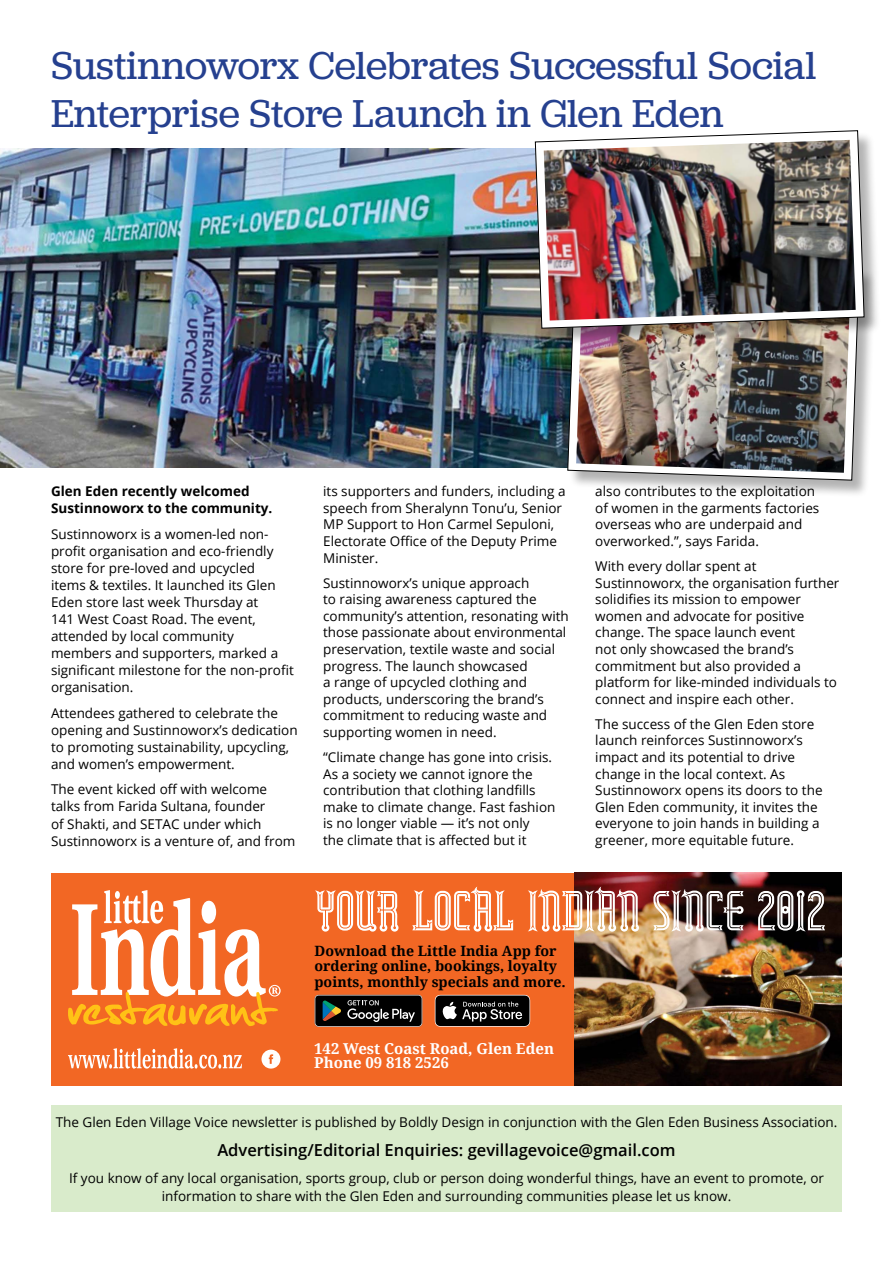
<style>
.page{position:relative;width:893px;height:1263px;background:#fff}
.page>*{position:absolute;margin:0;border:0;box-sizing:border-box;transform-origin:0 0}
.t1{font:51.3px "Rubaiyat Engraved";letter-spacing:.005em;color:#fff}
.t2{font:40.5px/48px "Jubilat";letter-spacing:-.005em;color:#25408f}
.t3{font:600 16.5px "Open Sans";color:#000}
.t4{font:700 15px/14.7px "Droid Serif";color:#fff}
.t5{font:700 14.25px/15.6px "Droid Serif";color:#000}
.t6{font:13.5px/16.6px "Open Sans";color:#000}
.t7{font:700 13.5px/17.1px "Open Sans";color:#000}
</style>
<div class="page">
<img style="left:0;top:148px;width:567px;height:320px">
<div style="left:51px;top:1106px;width:791px;height:106px;background:#d9ebcb"></div>
<div style="left:569px;top:259px;width:307px;height:238px;background:#000;opacity:.3"></div>
<svg style="left:567px;top:346px;width:293px;height:135px"></svg>
<img style="left:576px;top:346px;width:275px;height:127px">
<div style="left:51px;top:873px;width:791px;height:213px;background:#f26724"></div>
<svg style="left:68px;top:890px;width:213px;height:136px"></svg>
<svg style="left:68px;top:1048px;width:174px;height:20px"></svg>
<svg style="left:261px;top:1050px;width:19px;height:18px"></svg>
<img style="left:575px;top:873px;width:267px;height:212px">
<svg style="left:435px;top:995px;width:95px;height:32px;background:#363433"></svg>
<svg style="left:315px;top:995px;width:107px;height:32px;background:#2a2b29"></svg>
<div style="left:536px;top:131px;width:345px;height:215px;background:#000;opacity:.3"></div>
<img style="left:535px;top:130px;width:330px;height:199px">
<img style="left:544px;top:140px;width:312px;height:181px">
<h2 class="t2" style="left:51px;top:41px;width:767px">Sustinnoworx Celebrates Successful Social<br>Enterprise Store Launch in Glen Eden</h2>
<p class="t7" style="left:51px;top:482px;width:223px">Glen Eden recently welcomed<br>Sustinnoworx to the community.</p>
<p class="t6" style="left:51px;top:525px;width:244px;line-height:17.1px">Sustinnoworx is a women-led non&shy;profit organisation and eco-friendly store for pre-loved and upcycled<br>items &amp; textiles. It launched its Glen<br>Eden store last week Thursday at<br>141 West Coast Road. The event, attended by local community members and supporters, marked a significant milestone for the non-profit organisation.</p>
<p class="t6" style="left:51px;top:704px;width:248px;line-height:17.1px">Attendees gathered to celebrate the opening and Sustinnoworx’s dedication to promoting sustainability, upcycling, and women’s empowerment.</p>
<p class="t6" style="left:51px;top:781px;width:246px;line-height:17.1px">The event kicked off with welcome talks from Farida Sultana, founder<br>of Shakti, and SETAC under which Sustinnoworx is a venture of, and from</p>
<p class="t6" style="left:323px;top:483px;width:244px">its supporters and funders, including a speech from Sheralynn Tonu’u, Senior<br>MP Support to Hon Carmel Sepuloni,<br>Electorate Office of the Deputy Prime<br>Minister.</p>
<p class="t6" style="left:323px;top:574px;width:247px">Sustinnoworx’s unique approach<br>to raising awareness captured the community’s attention, resonating with those passionate about environmental preservation, textile waste and social progress. The launch showcased<br>a range of upcycled clothing and products, underscoring the brand’s commitment to reducing waste and supporting women in need.</p>
<p class="t6" style="left:323px;top:748px;width:234px">“Climate change has gone into crisis.<br>As a society we cannot ignore the contribution that clothing landfills make to climate change. Fast fashion is no longer viable — it’s not only<br>the climate that is affected but it</p>
<p class="t6" style="left:595px;top:483px;width:226px">also contributes to the exploitation of women in the garments factories overseas who are underpaid and overworked.”, says Farida.</p>
<p class="t6" style="left:595px;top:557px;width:246px">With every dollar spent at Sustinnoworx, the organisation further solidifies its mission to empower women and advocate for positive change. The space launch event<br>not only showcased the brand’s commitment but also provided a platform for like-minded individuals to connect and inspire each other.</p>
<p class="t6" style="left:595px;top:715px;width:229px">The success of the Glen Eden store launch reinforces Sustinnoworx’s impact and its potential to drive change in the local context. As Sustinnoworx opens its doors to the Glen Eden community, it invites the everyone to join hands in building a greener, more equitable future.</p>
<h1 class="t1" style="left:316px;top:877px;width:512px">YOUR LOCAL INDIAN SINCE 2012</h1>
<p class="t5" style="left:314px;top:942px;width:253px">Download the Little India App for ordering online, bookings, loyalty points, monthly specials and more.</p>
<p class="t4" style="left:314px;top:1040px;width:241px">142 West Coast Road, Glen Eden<br>Phone 09 818 2526</p>
<p class="t6" style="left:56px;top:1113px;width:783px">The Glen Eden Village Voice newsletter is published by Boldly Design in conjunction with the Glen Eden Business Association.</p>
<p class="t3" style="left:217px;top:1139px;width:460px">Advertising/Editorial Enquiries: gevillagevoice@gmail.com</p>
<p class="t6" style="left:69px;top:1169px;width:756px;line-height:18px;text-align:center">If you know of any local organisation, sports group, club or person doing wonderful things, have an event to promote, or information to share with the Glen Eden and surrounding communities please let us know.</p>
</div>
